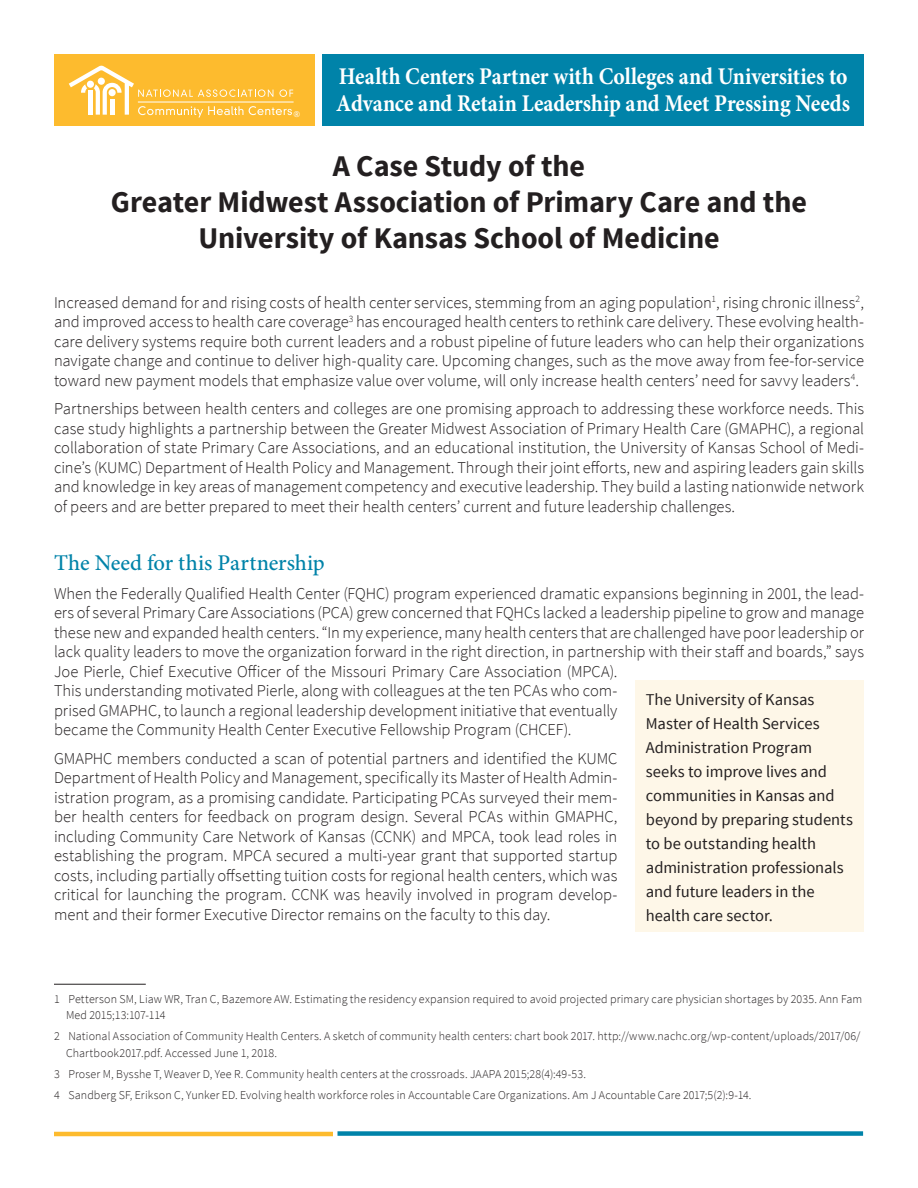
<style>
.page{position:relative;width:918px;height:1188px;background:#fff}
.page>*{position:absolute;margin:0;border:0;box-sizing:border-box;transform-origin:0 0}
.Body_text{font:700 30px/36px "Source Sans Pro";letter-spacing:-.005em;color:#231f20;text-align:center}
.t1{font:700 24px/27px "Minion Pro";letter-spacing:-.005em;color:#fff;scale:.9 1}
.Sub_head{font:500 22.5px "Minion Pro";color:#0083a9}
.Body_text-2{font:300 16.5px/19.5px "Source Sans Pro";letter-spacing:-.005em;color:#231f20;text-align:justify}
.Body_text_1_call_out{font:16.5px/24px "Source Sans Pro";color:#231f20}
.body_text_fn{font:300 12px/16.5px "Source Sans Pro";letter-spacing:.01em;color:#231f20}
.t2{font:8.1px "Open Sans";color:#fff}
</style>
<div class="page">
<div style="left:322px;top:54px;width:542px;height:72px;background:#0083a9"></div>
<div style="left:54px;top:54px;width:261px;height:72px;background:#fdbb2e"></div>
<hr style="left:54px;top:1132px;width:279px;height:4px;background:#fdbb2e">
<div style="left:338px;top:1131px;width:525px;height:5px;background:#0083a9"></div>
<div style="left:635px;top:680px;width:229px;height:252px;background:#fef7e8"></div>
<hr style="left:54px;top:984px;width:92px;height:1px;background:#231f20">
<svg style="left:69px;top:66px;width:224px;height:52px"></svg>
<hr style="left:138px;top:102px;width:156px;height:1px;background:#fff">
<p class="t1" style="left:336px;top:63px;width:572px">Health Centers Partner with Colleges and Universities to<br>Advance and Retain Leadership and Meet Pressing Needs</p>
<p class="Body_text" style="left:111px;top:149px;width:698px">A Case Study of the<br>Greater Midwest Association of Primary Care and the<br>University of Kansas School of Medicine</p>
<p class="t2" style="left:294px;top:109px;width:8px">®</p>
<p class="Body_text-2" style="left:54px;top:292px;width:812px">Increased demand for and rising costs of health center services, stemming from an aging population<sup>1</sup>, rising chronic illness<sup>2</sup>, and improved access to health care coverage<sup>3</sup> has encouraged health centers to rethink care delivery. These evolving health&shy;care delivery systems require both current leaders and a robust pipeline of future leaders who can help their organizations navigate change and continue to deliver high-quality care. Upcoming changes, such as the move away from fee-for-service toward new payment models that emphasize value over volume, will only increase health centers’ need for savvy leaders<sup>4</sup>.</p>
<p class="Body_text-2" style="left:54px;top:399px;width:812px">Partnerships between health centers and colleges are one promising approach to addressing these workforce needs. This case study highlights a partnership between the Greater Midwest Association of Primary Health Care (GMAPHC), a regional collaboration of state Primary Care Associations, and an educational institution, the University of Kansas School of Medi&shy;cine’s (KUMC) Department of Health Policy and Management. Through their joint efforts, new and aspiring leaders gain skills and knowledge in key areas of management competency and executive leadership. They build a lasting nationwide network of peers and are better prepared to meet their health centers’ current and future leadership challenges.</p>
<p class="Sub_head" style="left:54px;top:548px;width:272px">The Need for this Partnership</p>
<p class="Body_text-2" style="left:54px;top:583px;width:812px;text-align:left">When the Federally Qualified Health Center (FQHC) program experienced dramatic expansions beginning in 2001, the lead&shy;ers of several Primary Care Associations (PCA) grew concerned that FQHCs lacked a leadership pipeline to grow and manage these new and expanded health centers. “In my experience, many health centers that are challenged have poor leadership or lack quality leaders to move the organization forward in the right direction, in partnership with their staff and boards,” says Joe Pierle, Chief Executive Officer of the Missouri Primary Care Association (MPCA).<br>This understanding motivated Pierle, along with colleagues at the ten PCAs who com-<br>prised GMAPHC, to launch a regional leadership development initiative that eventually<br>became the Community Health Center Executive Fellowship Program (CHCEF).</p>
<p class="Body_text-2" style="left:54px;top:748px;width:565px">GMAPHC members conducted a scan of potential partners and identified the KUMC Department of Health Policy and Management, specifically its Master of Health Admin&shy;istration program, as a promising candidate. Participating PCAs surveyed their mem&shy;ber health centers for feedback on program design. Several PCAs within GMAPHC, including Community Care Network of Kansas (CCNK) and MPCA, took lead roles in establishing the program. MPCA secured a multi-year grant that supported startup costs, including partially offsetting tuition costs for regional health centers, which was critical for launching the program. CCNK was heavily involved in program develop&shy;ment and their former Executive Director remains on the faculty to this day.</p>
<p class="Body_text_1_call_out" style="left:646px;top:687px;width:209px">The University of Kansas<br>Master of Health Services<br>Administration Program seeks to improve lives and communities in Kansas and beyond by preparing students to be outstanding health administration professionals and future leaders in the health care sector.</p>
<p class="body_text_fn" style="left:66px;top:990px;width:798px;text-indent:-12px">1 Petterson SM, Liaw WR, Tran C, Bazemore AW. Estimating the residency expansion required to avoid projected primary care physician shortages by 2035. Ann Fam<br>Med 2015;13:107-114</p>
<p class="body_text_fn" style="left:66px;top:1028px;width:796px;text-indent:-12px">2 National Association of Community Health Centers. A sketch of community health centers: chart book 2017. http://www.nachc.org/wp-content/uploads/2017/06/<br>Chartbook2017.pdf. Accessed June 1, 2018.</p>
<p class="body_text_fn" style="left:54px;top:1065px;width:534px">3 Proser M, Bysshe T, Weaver D, Yee R. Community health centers at the crossroads. JAAPA 2015;28(4):49-53.</p>
<p class="body_text_fn" style="left:54px;top:1086px;width:699px">4 Sandberg SF, Erikson C, Yunker ED. Evolving health workforce roles in Accountable Care Organizations. Am J Acountable Care 2017;5(2):9-14.</p>
</div>
